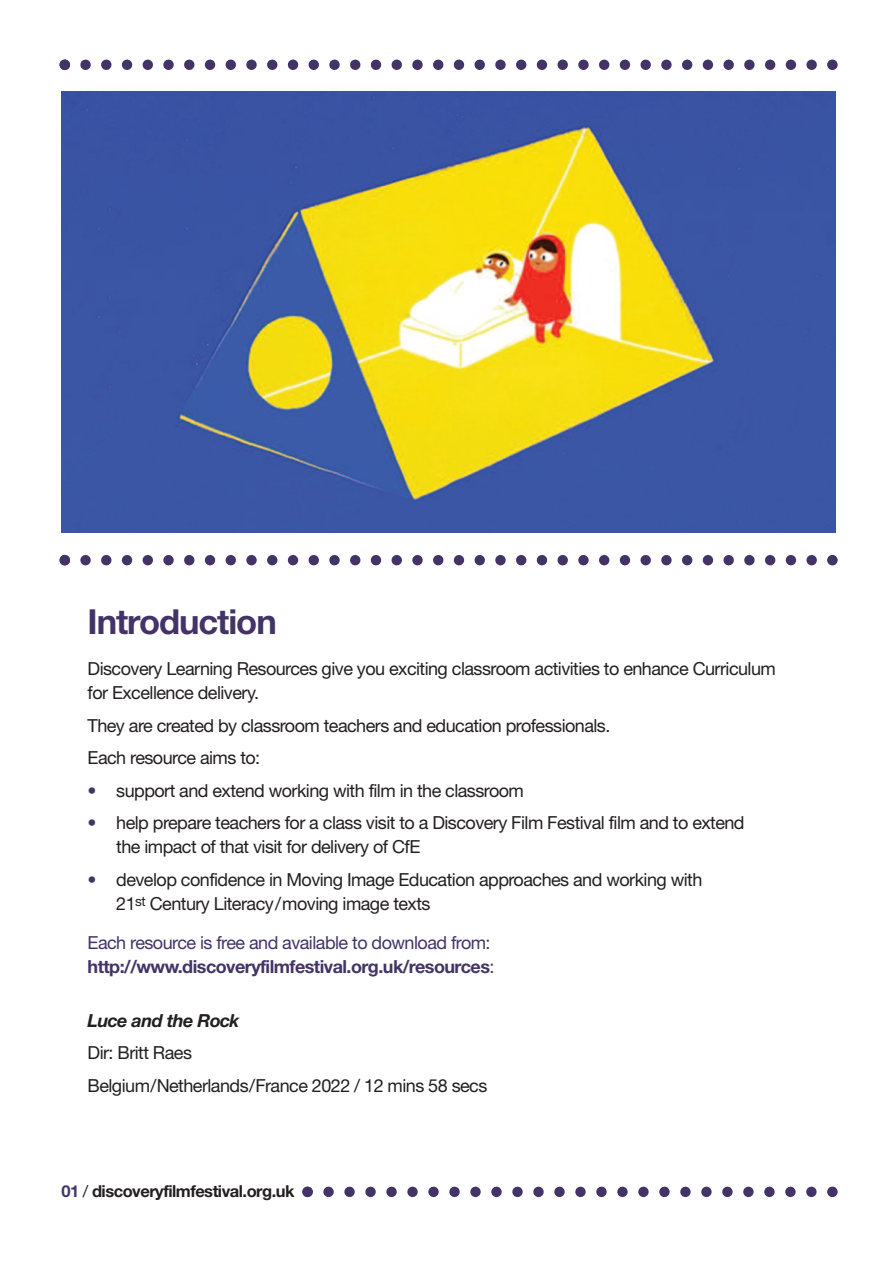
<style>
.page{position:relative;width:893px;height:1263px;background:#fff}
.page>*{position:absolute;margin:0;border:0;box-sizing:border-box;transform-origin:0 0}
.t1{font:700 34.5px "Helvetica Neue";letter-spacing:-.03em;color:#433367}
.t2{font:18px/24px "Helvetica Neue";letter-spacing:-.03em;color:#231f20}
.t3{font:700 18px/24px "Helvetica Neue";letter-spacing:-.03em;color:#433367}
.t4{font:italic 700 18px "Helvetica Neue";letter-spacing:-.03em;color:#231f20}
.t5{font:700 16.5px "Helvetica Neue";letter-spacing:-.03em;color:#231f20}
.s1{color:#433367}
.s2{font-weight:400}
</style>
<div class="page">
<svg style="left:60px;top:60px;width:778px;height:10px"></svg>
<svg style="left:302px;top:1186px;width:536px;height:11px"></svg>
<svg style="left:60px;top:555px;width:778px;height:10px"></svg>
<img style="left:61px;top:91px;width:774px;height:442px">
<h1 class="t1" style="left:88px;top:610px;width:191px">Introduction</h1>
<p class="t2" style="left:88px;top:659px;width:690px">Discovery Learning Resources give you exciting classroom activities to enhance Curriculum for Excellence delivery.</p>
<p class="t2" style="left:88px;top:711px;width:524px;line-height:32.5px">They are created by classroom teachers and education professionals.<br>Each resource aims to:</p>
<p class="t2" style="left:88px;top:780px;width:438px"><span class="s1">•</span> support and extend working with film in the classroom</p>
<p class="t2" style="left:116px;top:813px;width:630px;text-indent:-29px"><span class="s1">•</span> help prepare teachers for a class visit to a Discovery Film Festival film and to extend the impact of that visit for delivery of CfE</p>
<p class="t2" style="left:116px;top:869px;width:588px;text-indent:-29px"><span class="s1">•</span> develop confidence in Moving Image Education approaches and working with<br>21<sup>st</sup> Century Literacy/moving image texts</p>
<p class="t3" style="left:88px;top:932px;width:408px"><span class="s2">Each resource is free and available to download from: </span>http://www.discoveryfilmfestival.org.uk/resources<span class="s2">:</span></p>
<p class="t4" style="left:88px;top:1014px;width:154px">Luce and the Rock</p>
<p class="t2" style="left:88px;top:1038px;width:401px;line-height:32.5px">Dir: Britt Raes<br>Belgium/Netherlands/France 2022 / 12 mins 58 secs</p>
<p class="t5" style="left:61px;top:1185px;width:235px"><span class="s1">01</span> <span class="s2">/</span> discoveryfilmfestival.org.uk</p>
</div>
